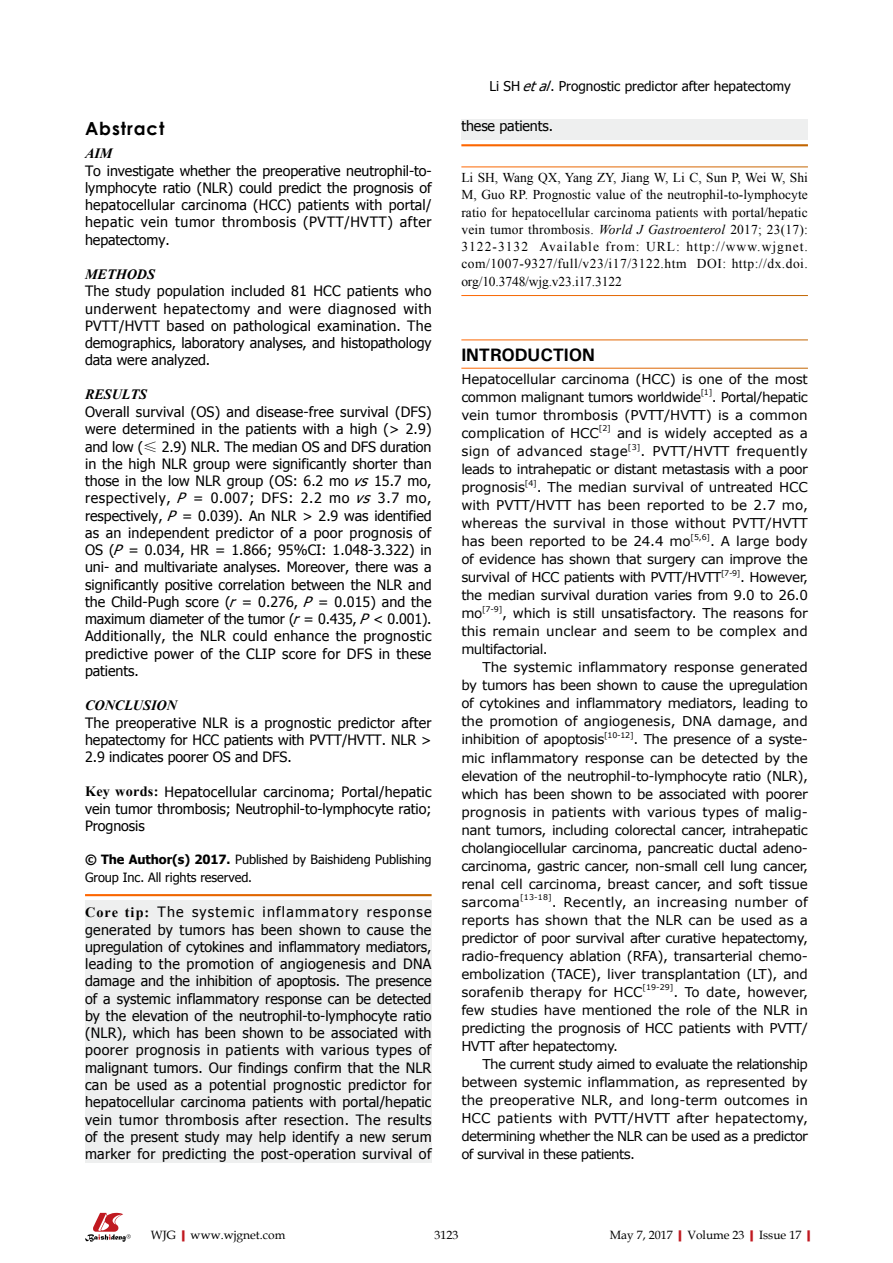
<style>
.page{position:relative;width:893px;height:1263px;background:#fff}
.page>*{position:absolute;margin:0;border:0;box-sizing:border-box;transform-origin:0 0}
.t1{font:700 18px "Univers";letter-spacing:-.01em;color:#000}
.t2{font:700 18px "Century Gothic";letter-spacing:.05em;color:#000}
.t3{font:14.25px/17.2px "Tahoma";letter-spacing:.005em;color:#000}
.t4{font:13.5px/18px "Verdana";letter-spacing:-.025em;color:#000;text-align:justify}
.t5{font:13.5px/17.2px "Times New Roman";letter-spacing:.035em;color:#000;text-align:justify}
.t6{font:13.5px "Verdana";color:#000}
.t7{font:13.5px "Verdana";letter-spacing:-.005em;color:#000}
.t8{font:13.5px "Verdana";letter-spacing:-.05em;color:#000}
.t9{font:13.5px "Verdana";letter-spacing:-.055em;color:#000}
.t10{font:13.5px "Tahoma";color:#000}
.t11{font:13.5px "Verdana";letter-spacing:.005em;color:#000}
.t12{font:12.75px/17.2px "Tahoma";letter-spacing:-.005em;color:#000}
.t13{font:12px "Book Antiqua";color:#000}
.t14{font:7.8px "Verdana";color:#000}
.s1{font-family:"Times New Roman";font-weight:700;font-style:italic}
.s2{font-family:"Sim Sun"}
.s3{font-style:italic}
.s4{font-family:"Times New Roman";font-weight:700}
.s5{font-weight:700}
.s6{font-weight:700;color:#c01920}
</style>
<div class="page">
<div style="left:461px;top:119px;width:347px;height:21px;background:#eeefef"></div>
<div style="left:85px;top:900px;width:347px;height:262px;background:#eeefef"></div>
<svg style="left:85px;top:1213px;width:46px;height:29px"></svg>
<p class="t2" style="left:85px;top:114px;width:81px">Abstract</p>
<p class="t3" style="left:85px;top:143px;width:348px"><span class="s1">AIM<br></span>To investigate whether the preoperative neutrophil-to&shy;lymphocyte ratio (NLR) could predict the prognosis of hepatocellular carcinoma (HCC) patients with portal/ hepatic vein tumor thrombosis (PVTT/HVTT) after hepatectomy.</p>
<p class="t3" style="left:85px;top:264px;width:348px"><span class="s1">METHODS<br></span>The study population included 81 HCC patients who underwent hepatectomy and were diagnosed with PVTT/HVTT based on pathological examination. The demographics, laboratory analyses, and histopathology data were analyzed.</p>
<p class="t3" style="left:85px;top:385px;width:348px"><span class="s1">RESULTS<br></span>Overall survival (OS) and disease-free survival (DFS) were determined in the patients with a high (&gt; 2.9) and low (<span class="s2">≤</span> 2.9) NLR. The median OS and DFS duration in the high NLR group were significantly shorter than those in the low NLR group (OS: 6.2 mo <span class="s3">vs</span> 15.7 mo, respectively, <span class="s3">P</span> = 0.007; DFS: 2.2 mo <span class="s3">vs</span> 3.7 mo, respectively, <span class="s3">P</span> = 0.039). An NLR &gt; 2.9 was identified as an independent predictor of a poor prognosis of OS (<span class="s3">P</span> = 0.034, HR = 1.866; 95%CI: 1.048-3.322) in uni- and multivariate analyses. Moreover, there was a significantly positive correlation between the NLR and the Child-Pugh score (<span class="s3">r</span> = 0.276, <span class="s3">P</span> = 0.015) and the maximum diameter of the tumor (<span class="s3">r</span>= 0.435, <span class="s3">P</span> &lt; 0.001).<br>Additionally, the NLR could enhance the prognostic predictive power of the CLIP score for DFS in these patients.</p>
<p class="t3" style="left:85px;top:695px;width:348px"><span class="s1">CONCLUSION<br></span>The preoperative NLR is a prognostic predictor after hepatectomy for HCC patients with PVTT/HVTT. NLR &gt; 2.9 indicates poorer OS and DFS.</p>
<p class="t3" style="left:85px;top:782px;width:348px;text-align:justify"><span class="s4">Key words:</span> Hepatocellular carcinoma; Portal/hepatic vein tumor thrombosis; Neutrophil-to-lymphocyte ratio; Prognosis</p>
<p class="t12" style="left:85px;top:850px;width:348px"><span class="s5">© The Author(s) 2017.</span> Published by Baishideng Publishing<br>Group Inc. All rights reserved.</p>
<p class="t3" style="left:85px;top:903px;width:348px;text-align:justify"><span class="s4">Core tip:</span> The systemic inflammatory response generated by tumors has been shown to cause the upregulation of cytokines and inflammatory mediators, leading to the promotion of angiogenesis and DNA damage and the inhibition of apoptosis. The presence of a systemic inflammatory response can be detected by the elevation of the neutrophil-to-lymphocyte ratio (NLR), which has been shown to be associated with poorer prognosis in patients with various types of malignant tumors. Our findings confirm that the NLR can be used as a potential prognostic predictor for hepatocellular carcinoma patients with portal/hepatic vein tumor thrombosis after resection. The results of the present study may help identify a new serum marker for predicting the post-operation survival of</p>
<p class="t10" style="left:489px;top:77px;width:303px">Li SH <span class="s3">etal</span>. Prognostic predictor after hepatectomy</p>
<p class="t3" style="left:461px;top:117px;width:93px">these patients.</p>
<p class="t5" style="left:461px;top:169px;width:348px">Li SH, Wang QX, Yang ZY, Jiang W, Li C, Sun P, Wei W, Shi M, Guo RP. Prognostic value of the neutrophil-to-lymphocyte ratio for hepatocellular carcinoma patients with portal/hepatic vein tumor thrombosis. <span class="s3">World J Gastroenterol</span> 2017; 23(17):<br>3122-3132 Available from: URL: http://www.wjgnet. com/1007-9327/full/v23/i17/3122.htm DOI: http://dx.doi. org/10.3748/wjg.v23.i17.3122</p>
<p class="t1" style="left:461px;top:343px;width:135px">INTRODUCTION</p>
<p class="t4" style="left:461px;top:370px;width:348px">Hepatocellular carcinoma (HCC) is one of the most common malignant tumors worldwide</p>
<p class="t14" style="left:701px;top:387px;width:13px">[1]</p>
<p class="t4" style="left:461px;top:388px;width:348px;text-indent:251px">. Portal/hepatic vein tumor thrombosis (PVTT/HVTT) is a common complication of HCC</p>
<p class="t14" style="left:599px;top:423px;width:14px">[2]</p>
<p class="t4" style="left:461px;top:424px;width:348px;text-indent:156px">and is widely accepted as a sign of advanced stage</p>
<p class="t14" style="left:628px;top:441px;width:14px">[3]</p>
<p class="t4" style="left:461px;top:442px;width:348px;text-indent:179px">. PVTT/HVTT frequently leads to intrahepatic or distant metastasis with a poor prognosis</p>
<p class="t14" style="left:525px;top:477px;width:13px">[4]</p>
<p class="t4" style="left:461px;top:478px;width:348px;text-indent:75px">. The median survival of untreated HCC with PVTT/HVTT has been reported to be 2.7 mo, whereas the survival in those without PVTT/HVTT has been reported to be 24.4 mo</p>
<p class="t14" style="left:690px;top:531px;width:21px">[5,6]</p>
<p class="t4" style="left:461px;top:532px;width:348px;text-indent:249px">. A large body of evidence has shown that surgery can improve the survival of HCC patients with PVTT/HVTT</p>
<p class="t14" style="left:721px;top:567px;width:21px">[7-9]</p>
<p class="t4" style="left:461px;top:568px;width:348px;text-indent:279px">. However, the median survival duration varies from 9.0 to 26.0 mo</p>
<p class="t14" style="left:482px;top:603px;width:22px">[7-9]</p>
<p class="t4" style="left:502px;top:604px;width:307px">, which is still unsatisfactory. The reasons for</p>
<p class="t6" style="left:461px;top:622px;width:348px">this remain unclear and seem to be complex and</p>
<p class="t4" style="left:461px;top:640px;width:88px">multifactorial.</p>
<p class="t7" style="left:483px;top:658px;width:327px">The systemic inflammatory response generated</p>
<p class="t4" style="left:461px;top:676px;width:348px">by tumors has been shown to cause the upregulation</p>
<p class="t4" style="left:461px;top:694px;width:348px">of cytokines and inflammatory mediators, leading to</p>
<p class="t7" style="left:461px;top:712px;width:348px">the promotion of angiogenesis, DNA damage, and</p>
<p class="t4" style="left:461px;top:730px;width:145px">inhibition of apoptosis</p>
<p class="t14" style="left:604px;top:729px;width:31px">[10-12]</p>
<p class="t4" style="left:461px;top:730px;width:348px;text-align:left;text-indent:172px">. The presence of a syste&shy;mic inflammatory response can be detected by the elevation of the neutrophil-to-lymphocyte ratio (NLR), which has been shown to be associated with poorer prognosis in patients with various types of malig&shy;nant tumors, including colorectal cancer, intrahepatic cholangiocellular carcinoma, pancreatic ductal adeno&shy;carcinoma, gastric cancer, non-small cell lung cancer, renal cell carcinoma, breast cancer, and soft tissue sarcoma</p>
<p class="t14" style="left:520px;top:892px;width:33px">[13-18]</p>
<p class="t4" style="left:461px;top:893px;width:348px;text-align:left;text-indent:90px">. Recently, an increasing number of reports has shown that the NLR can be used as a predictor of poor survival after curative hepatectomy, radio-frequency ablation (RFA), transarterial chemo&shy;embolization (TACE), liver transplantation (LT), and sorafenib therapy for HCC</p>
<p class="t14" style="left:643px;top:982px;width:32px">[19-29]</p>
<p class="t6" style="left:673px;top:983px;width:136px">. To date, however,</p>
<p class="t4" style="left:461px;top:1001px;width:348px">few studies have mentioned the role of the NLR in</p>
<p class="t4" style="left:461px;top:1019px;width:348px">predicting the prognosis of HCC patients with PVTT/</p>
<p class="t4" style="left:461px;top:1037px;width:158px">HVTT after hepatectomy.</p>
<p class="t8" style="left:483px;top:1055px;width:327px">The current study aimed to evaluate the relationship</p>
<p class="t4" style="left:461px;top:1073px;width:348px">between systemic inflammation, as represented by</p>
<p class="t6" style="left:461px;top:1091px;width:348px">the preoperative NLR, and long-term outcomes in</p>
<p class="t11" style="left:461px;top:1109px;width:348px">HCC patients with PVTT/HVTT after hepatectomy,</p>
<p class="t9" style="left:461px;top:1127px;width:348px">determining whether the NLR can be used as a predictor</p>
<p class="t8" style="left:461px;top:1145px;width:175px">of survival in these patients.</p>
<p class="t13" style="left:151px;top:1226px;width:136px">WJG<span class="s6">|</span>www.wjgnet.com</p>
<p class="t13" style="left:434px;top:1226px;width:25px">3123</p>
<p class="t13" style="left:610px;top:1226px;width:208px">May 7, 2017<span class="s6">|</span>Volume 23<span class="s6">|</span>Issue 17<span class="s6">|</span></p>
</div>
